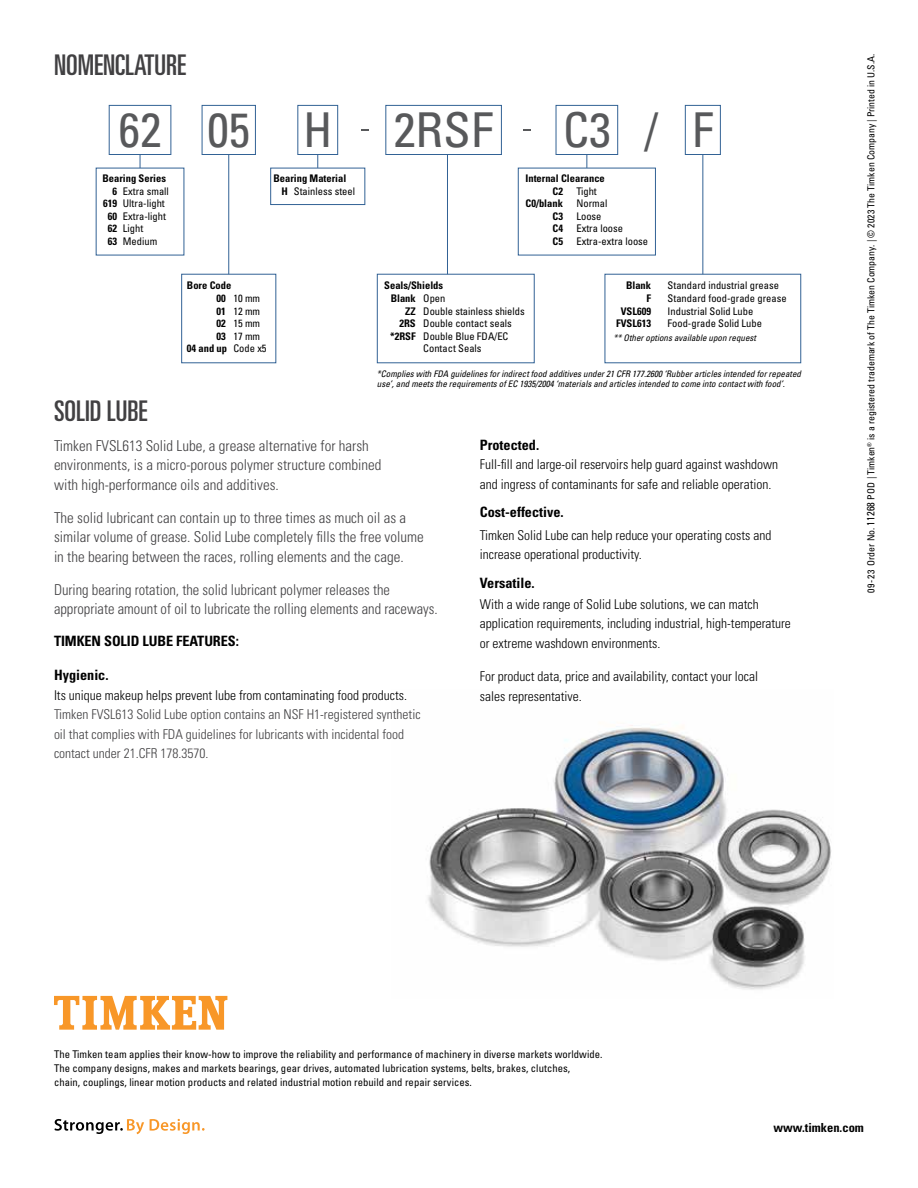
<style>
.page{position:relative;width:918px;height:1188px;background:#fff}
.page>*{position:absolute;margin:0;border:0;box-sizing:border-box;transform-origin:0 0}
.t1{font:condensed 48px "Univers LT Std";color:#58595b}
.t2{font:condensed 48px "Univers LT Std";color:#58595b;scale:1.04 1}
.t3{font:ultra-condensed 28.5px "Univers LT Std";color:#414042}
.t4{font:300 condensed 15px/19.5px "Univers LT Std";color:#414042}
.t5{font:700 condensed 14.25px "Univers LT Std";color:#000}
.t6{font:300 condensed 13.5px/19.5px "Univers LT Std";color:#000}
.t7{font:300 condensed 13.5px/19.5px "Univers LT Std";color:#414042}
.t8{font:700 condensed 12.45px "Univers LT Std";color:#000}
.t9{font:condensed 10.65px/14.2px "Univers LT Std";letter-spacing:.005em;color:#000}
.t10{font:condensed 10.5px "Univers LT Std";color:#000}
.t11{font:700 condensed 10.5px/12.6px "Univers LT Std";color:#000}
.t12{font:condensed 9.75px "Univers LT Std";color:#000}
.t13{font:italic condensed 9px/10.5px "Univers LT Std";color:#000}
.s1{font-weight:700}
.s2{font-weight:400}
.s3{font-size:10.5px}
</style>
<div class="page">
<img style="left:428px;top:725px;width:403px;height:265px">
<svg style="left:54px;top:996px;width:173px;height:34px"></svg>
<svg style="left:54px;top:1119px;width:151px;height:15px"></svg>
<svg style="left:361px;top:129px;width:8px;height:2px"></svg>
<svg style="left:523px;top:129px;width:8px;height:2px"></svg>
<svg style="left:140px;top:155px;width:1px;height:13px"></svg>
<div style="left:270px;top:168px;width:95px;height:37px;border:1px solid #326295"></div>
<svg style="left:317px;top:155px;width:1px;height:13px"></svg>
<div style="left:297px;top:105px;width:41px;height:50px;border:1px solid #326295"></div>
<hr style="left:702px;top:154px;width:1px;height:151px;background:#326295">
<div style="left:605px;top:274px;width:196px;height:89px;background:#fff;border:1px solid #326295"></div>
<div style="left:685px;top:105px;width:36px;height:50px;border:1px solid #326295"></div>
<div style="left:518px;top:168px;width:138px;height:87px;border:1px solid #326295"></div>
<svg style="left:587px;top:155px;width:1px;height:13px"></svg>
<div style="left:556px;top:105px;width:62px;height:50px;border:1px solid #326295"></div>
<div style="left:109px;top:105px;width:62px;height:50px;border:1px solid #326295"></div>
<hr style="left:228px;top:155px;width:1px;height:129px;background:#326295">
<div style="left:202px;top:105px;width:54px;height:50px;border:1px solid #326295"></div>
<div style="left:181px;top:274px;width:95px;height:89px;background:#fff;border:1px solid #326295"></div>
<hr style="left:447px;top:155px;width:1px;height:129px;background:#326295">
<div style="left:385px;top:105px;width:117px;height:50px;border:1px solid #326295"></div>
<div style="left:377px;top:274px;width:158px;height:89px;background:#fff;border:1px solid #326295"></div>
<h2 class="t3" style="left:54px;top:48px;width:134px">NOMENCLATURE</h2>
<h1 class="t1" style="left:119px;top:100px;width:133px">62 05</h1>
<h1 class="t2" style="left:393px;top:100px;width:97px">2RSF</h1>
<h1 class="t1" style="left:563px;top:100px;width:49px">C3</h1>
<h1 class="t1" style="left:303px;top:100px;width:31px">H</h1>
<h1 class="t1" style="left:645px;top:100px;width:15px">/</h1>
<p class="t11" style="left:102px;top:172px;width:65px">Bearing Series</p>
<p class="t10" style="left:112px;top:184px;width:58px"><span class="s1">6</span> Extra small</p>
<p class="t10" style="left:103px;top:197px;width:63px"><span class="s1">619</span> Ultra-light</p>
<p class="t10" style="left:108px;top:209px;width:60px"><span class="s1">60</span> Extra-light</p>
<p class="t10" style="left:108px;top:222px;width:37px"><span class="s1">62</span> Light</p>
<p class="t10" style="left:108px;top:235px;width:51px"><span class="s1">63</span> Medium</p>
<p class="t11" style="left:282px;top:172px;width:75px;text-indent:-8px">Bearing Material<br>H <span class="s2">Stainless steel</span></p>
<p class="t11" style="left:552px;top:172px;width:54px;text-indent:-27px">Internal Clearance<br>C2</p>
<p class="t10" style="left:577px;top:184px;width:22px">Tight</p>
<p class="t11" style="left:526px;top:197px;width:39px">C0/blank</p>
<p class="t10" style="left:577px;top:197px;width:32px">Normal</p>
<p class="t11" style="left:552px;top:210px;width:12px">C3</p>
<p class="t10" style="left:577px;top:209px;width:27px">Loose</p>
<p class="t11" style="left:552px;top:222px;width:12px">C4</p>
<p class="t10" style="left:577px;top:222px;width:48px">Extra loose</p>
<p class="t11" style="left:552px;top:235px;width:12px">C5</p>
<p class="t10" style="left:577px;top:235px;width:73px">Extra-extra loose</p>
<h1 class="t1" style="left:692px;top:100px;width:23px">F</h1>
<h2 class="t3" style="left:54px;top:395px;width:95px">SOLID LUBE</h2>
<p class="t11" style="left:187px;top:279px;width:46px">Bore Code</p>
<p class="t10" style="left:217px;top:292px;width:45px"><span class="s1">00</span> 10 mm</p>
<p class="t10" style="left:217px;top:304px;width:45px"><span class="s1">01</span> 12 mm</p>
<p class="t10" style="left:217px;top:317px;width:45px"><span class="s1">02</span> 15 mm</p>
<p class="t10" style="left:217px;top:329px;width:45px"><span class="s1">03</span> 17 mm</p>
<p class="t11" style="left:187px;top:342px;width:81px">04 and up <span class="s2">Code x5</span></p>
<p class="t11" style="left:384px;top:279px;width:60px">Seals/Shields</p>
<p class="t11" style="left:391px;top:292px;width:56px">Blank <span class="s2">Open</span></p>
<p class="t10" style="left:405px;top:304px;width:121px"><span class="s1">ZZ</span> Double stainless shields</p>
<p class="t10" style="left:399px;top:317px;width:114px"><span class="s1">2RS</span> Double contact seals</p>
<p class="t10" style="left:390px;top:329px;width:120px"><span class="s1">*2RSF</span> Double Blue FDA/EC</p>
<p class="t10" style="left:423px;top:342px;width:60px">Contact Seals</p>
<p class="t11" style="left:626px;top:279px;width:27px">Blank</p>
<p class="t10" style="left:668px;top:279px;width:113px">Standard industrial grease</p>
<p class="t11" style="left:646px;top:292px;width:6px">F</p>
<p class="t10" style="left:668px;top:292px;width:120px">Standard food-grade grease</p>
<p class="t11" style="left:621px;top:305px;width:32px">VSL609</p>
<p class="t10" style="left:668px;top:304px;width:87px">Industrial Solid Lube</p>
<p class="t11" style="left:616px;top:317px;width:36px">FVSL613</p>
<p class="t10" style="left:668px;top:317px;width:96px">Food-grade Solid Lube</p>
<p class="t13" style="left:614px;top:332px;width:144px">** Other options available upon request</p>
<p class="t13" style="left:377px;top:368px;width:426px">*Complies with FDA guidelines for indirect food additives under 21 CFR 177.2600 ‘Rubber articles intended for repeated use’, and meets the requirements of EC 1935/2004 ‘materials and articles intended to come into contact with food’.</p>
<p class="t4" style="left:54px;top:436px;width:329px">Timken FVSL613 Solid Lube, a grease alternative for harsh environments, is a micro-porous polymer structure combined with high-performance oils and additives.</p>
<p class="t4" style="left:54px;top:508px;width:371px">The solid lubricant can contain up to three times as much oil as a similar volume of grease. Solid Lube completely fills the free volume in the bearing between the races, rolling elements and the cage.</p>
<p class="t4" style="left:54px;top:580px;width:385px">During bearing rotation, the solid lubricant polymer releases the appropriate amount of oil to lubricate the rolling elements and raceways.</p>
<p class="t5" style="left:54px;top:633px;width:186px">TIMKEN SOLID LUBE FEATURES:</p>
<p class="t5" style="left:54px;top:666px;width:56px">Hygienic.</p>
<p class="t6" style="left:54px;top:685px;width:355px">Its unique makeup helps prevent lube from contaminating food products.</p>
<p class="t7" style="left:54px;top:705px;width:368px">Timken FVSL613 Solid Lube option contains an NSF H1-registered synthetic oil that complies with FDA guidelines for lubricants with incidental food contact under 21.CFR 178.3570.</p>
<p class="t5" style="left:480px;top:436px;width:61px">Protected.</p>
<p class="t6" style="left:480px;top:455px;width:300px">Full-fill and large-oil reservoirs help guard against washdown and ingress of contaminants for safe and reliable operation.</p>
<p class="t5" style="left:480px;top:503px;width:85px">Cost-effective.</p>
<p class="t6" style="left:480px;top:525px;width:293px">Timken Solid Lube can help reduce your operating costs and increase operational productivity.</p>
<p class="t5" style="left:480px;top:574px;width:56px">Versatile.</p>
<p class="t6" style="left:480px;top:594px;width:313px">With a wide range of Solid Lube solutions, we can match application requirements, including industrial, high-temperature or extreme washdown environments.</p>
<p class="t6" style="left:480px;top:666px;width:280px">For product data, price and availability, contact your local sales representative.</p>
<p class="t12" style="left:865px;top:593px;width:540px;rotate:-90deg">09-23 Order No. <span class="s3">11268</span> POD | Timken<sup>®</sup> is a registered trademark of The Timken Company. | © 2023 The Timken Company | Printed in U.S.A.</p>
<p class="t9" style="left:54px;top:1047px;width:550px">The Timken team applies their know-how to improve the reliability and performance of machinery in diverse markets worldwide.<br>The company designs, makes and markets bearings, gear drives, automated lubrication systems, belts, brakes, clutches,<br>chain, couplings, linear motion products and related industrial motion rebuild and repair services.</p>
<p class="t8" style="left:773px;top:1120px;width:92px">www.timken.com</p>
</div>
